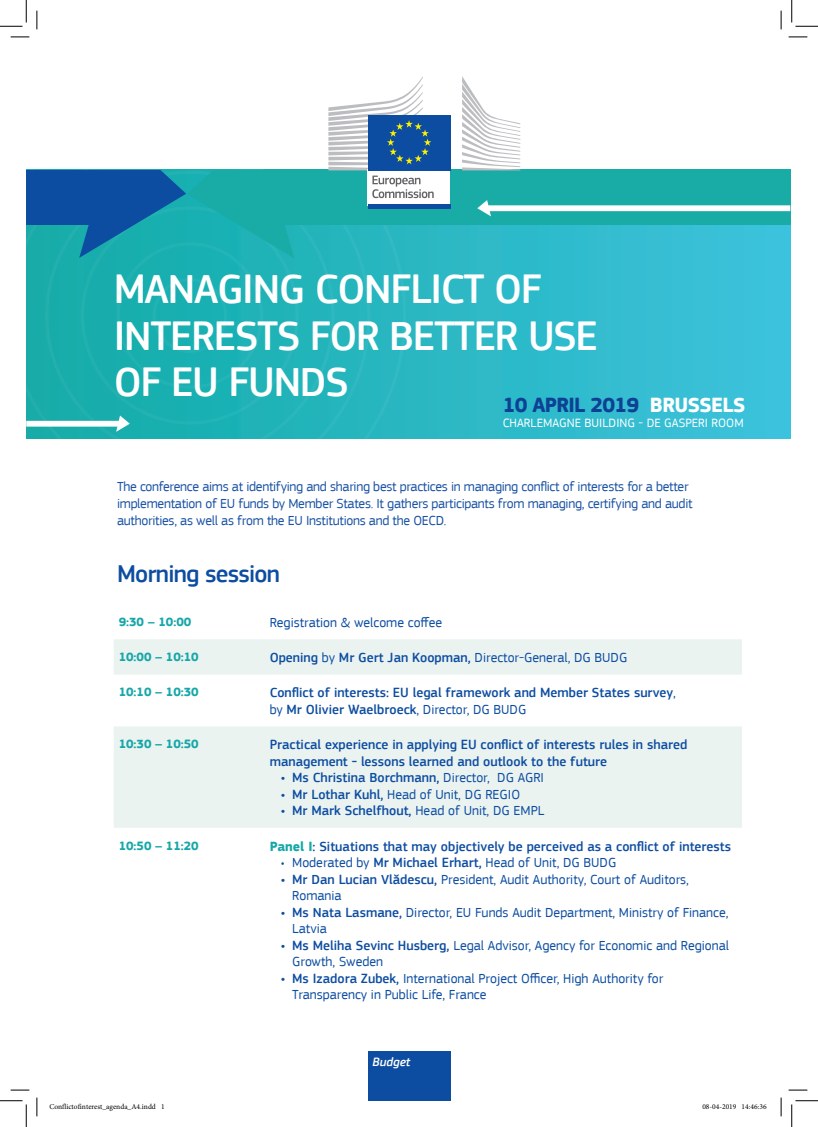
<style>
.page{position:relative;width:818px;height:1127px;background:#fff}
.page>*{position:absolute;margin:0;border:0;box-sizing:border-box;transform-origin:0 0}
.t1{font:500 42.5px/46.2px "EC Square Sans Pro";letter-spacing:-.03em;color:#fff}
.t2{font:500 25px "EC Square Sans Pro";letter-spacing:-.03em;color:#0d4da1}
.t3{font:700 21.25px "EC Square Sans Pro";letter-spacing:-.03em;color:#0e4194}
.t4{font:13.75px/16.5px "EC Square Sans Pro";color:#0d4da1}
.t5{font:500 13.75px/16.5px "EC Square Sans Pro";color:#0d4da1}
.t6{font:13.75px/16.9px "EC Square Sans Pro";letter-spacing:-.02em;color:#1a53a4}
.t7{font:12.62px "EC Square Sans Pro";color:#fff}
.t8{font:700 12.5px "EC Square Sans Pro";color:#17a7a8}
.t9{font:italic 500 12.5px "EC Square Sans Pro";color:#fff}
.t10{font:7.5px "Minion Pro";color:#000}
.s1{color:#fff}
.s2{font-weight:500}
.s3{font-weight:400}
.s4{font-weight:700;color:#17a7a8}
</style>
<div class="page">
<svg style="left:406px;top:225px;width:384px;height:213px;background:#32bcce"></svg>
<div style="left:370px;top:225px;width:36px;height:213px;background:#29b6c0"></div>
<svg style="left:26px;top:224px;width:344px;height:214px;background:#22b2b6"></svg>
<svg style="left:45px;top:224px;width:290px;height:214px;background:#1eb0b2"></svg>
<svg style="left:81px;top:225px;width:218px;height:199px;background:#1bb0b3"></svg>
<svg style="left:26px;top:415px;width:104px;height:17px"></svg>
<div style="left:263px;top:170px;width:527px;height:55px;background:#19aba6"></div>
<svg style="left:477px;top:200px;width:313px;height:16px"></svg>
<div style="left:26px;top:170px;width:85px;height:54px;background:#0d4da1"></div>
<svg style="left:79px;top:170px;width:215px;height:219px;background:#18a3ae"></svg>
<div style="left:368px;top:169px;width:82px;height:36px;background:#fff"></div>
<div style="left:368px;top:115px;width:82px;height:55px;background:#0d4da1"></div>
<div style="left:368px;top:204px;width:82px;height:5px;background:#0d4da1"></div>
<svg style="left:462px;top:76px;width:58px;height:94px"></svg>
<svg style="left:328px;top:77px;width:106px;height:121px"></svg>
<div style="left:368px;top:1051px;width:82px;height:49px;background:#0d4da1"></div>
<svg style="left:114px;top:639px;width:628px;height:188px;fill:#ebf3f1"></svg>
<svg style="left:11px;top:36px;width:18px;height:2px"></svg>
<svg style="left:788px;top:36px;width:19px;height:2px"></svg>
<svg style="left:11px;top:1089px;width:18px;height:1px"></svg>
<svg style="left:788px;top:1089px;width:19px;height:1px"></svg>
<svg style="left:36px;top:11px;width:2px;height:18px"></svg>
<svg style="left:36px;top:1097px;width:2px;height:18px"></svg>
<svg style="left:780px;top:11px;width:2px;height:18px"></svg>
<svg style="left:780px;top:1097px;width:2px;height:18px"></svg>
<svg style="left:0;top:0;width:27px;height:27px"></svg>
<svg style="left:0;top:1100px;width:27px;height:26px"></svg>
<svg style="left:791px;top:0;width:27px;height:27px"></svg>
<svg style="left:791px;top:1100px;width:27px;height:26px"></svg>
<p class="t1" style="left:114px;top:267px;width:486px">MANAGING CONFLICT OF<br>INTERESTS FOR BETTER USE<br>OF EU FUNDS</p>
<p class="t3" style="left:503px;top:392px;width:244px">10 APRIL 2019 <span class="s1">BRUSSELS</span></p>
<p class="t7" style="left:503px;top:415px;width:242px">CHARLEMAGNE BUILDING - DE GASPERI ROOM</p>
<p class="t6" style="left:117px;top:478px;width:577px">The conference aims at identifying and sharing best practices in managing conflict of interests for a better implementation of EU funds by Member States. It gathers participants from managing, certifying and audit authorities, as well as from the EU Institutions and the OECD.</p>
<p class="t2" style="left:117px;top:559px;width:164px">Morning session</p>
<p class="t8" style="left:119px;top:614px;width:74px">9:30 – 10:00</p>
<p class="t4" style="left:270px;top:614px;width:174px">Registration &amp; welcome coffee</p>
<p class="t8" style="left:119px;top:649px;width:82px">10:00 – 10:10</p>
<p class="t4" style="left:270px;top:649px;width:359px"><span class="s2">Opening</span> by <span class="s2">Mr Gert Jan Koopman,</span> Director-General, DG BUDG</p>
<p class="t8" style="left:119px;top:684px;width:82px">10:10 – 10:30</p>
<p class="t5" style="left:270px;top:684px;width:408px">Conflict of interests: EU legal framework and Member States survey<span class="s3">, by</span> Mr Olivier Waelbroeck<span class="s3">, Director, DG BUDG</span></p>
<p class="t8" style="left:119px;top:736px;width:82px">10:30 – 10:50</p>
<p class="t5" style="left:270px;top:736px;width:419px">Practical experience in applying EU conflict of interests rules in shared management - lessons learned and outlook to the future</p>
<p class="t5" style="left:281px;top:769px;width:265px">• Ms Christina Borchmann, <span class="s3">Director, DG AGRI</span></p>
<p class="t4" style="left:281px;top:786px;width:241px"><span class="s2">• Mr Lothar Kuhl,</span> Head of Unit, DG REGIO</p>
<p class="t5" style="left:281px;top:802px;width:265px">• Mr Mark Schelfhout, <span class="s3">Head of Unit, DG EMPL</span></p>
<p class="t8" style="left:119px;top:837px;width:82px">10:50 – 11:20</p>
<p class="t5" style="left:270px;top:838px;width:463px"><span class="s4">Panel I</span>: Situations that may objectively be perceived as a conflict of interests</p>
<p class="t4" style="left:281px;top:854px;width:337px">• Moderated by <span class="s2">Mr Michael Erhart,</span> Head of Unit, DG BUDG</p>
<p class="t4" style="left:292px;top:870px;width:398px;text-indent:-11px"><span class="s2">• Mr Dan Lucian Vlădescu,</span> President, Audit Authority, Court of Auditors,<br>Romania</p>
<p class="t4" style="left:292px;top:903px;width:438px;text-indent:-11px"><span class="s2">• Ms Nata Lasmane,</span> Director, EU Funds Audit Department, Ministry of Finance,<br>Latvia</p>
<p class="t4" style="left:292px;top:936px;width:438px;text-indent:-11px"><span class="s2">• Ms Meliha Sevinc Husberg,</span> Legal Advisor, Agency for Economic and Regional<br>Growth, Sweden</p>
<p class="t4" style="left:292px;top:969px;width:373px;text-indent:-11px"><span class="s2">• Ms Izadora Zubek,</span> International Project Officer, High Authority for<br>Transparency in Public Life, France</p>
<p class="t9" style="left:373px;top:1054px;width:39px">Budget</p>
<p class="t10" style="left:49px;top:1101px;width:117px">Conflictofinterest_agenda_A4.indd 1</p>
<p class="t10" style="left:702px;top:1101px;width:66px">08-04-2019 14:46:36</p>
</div>
